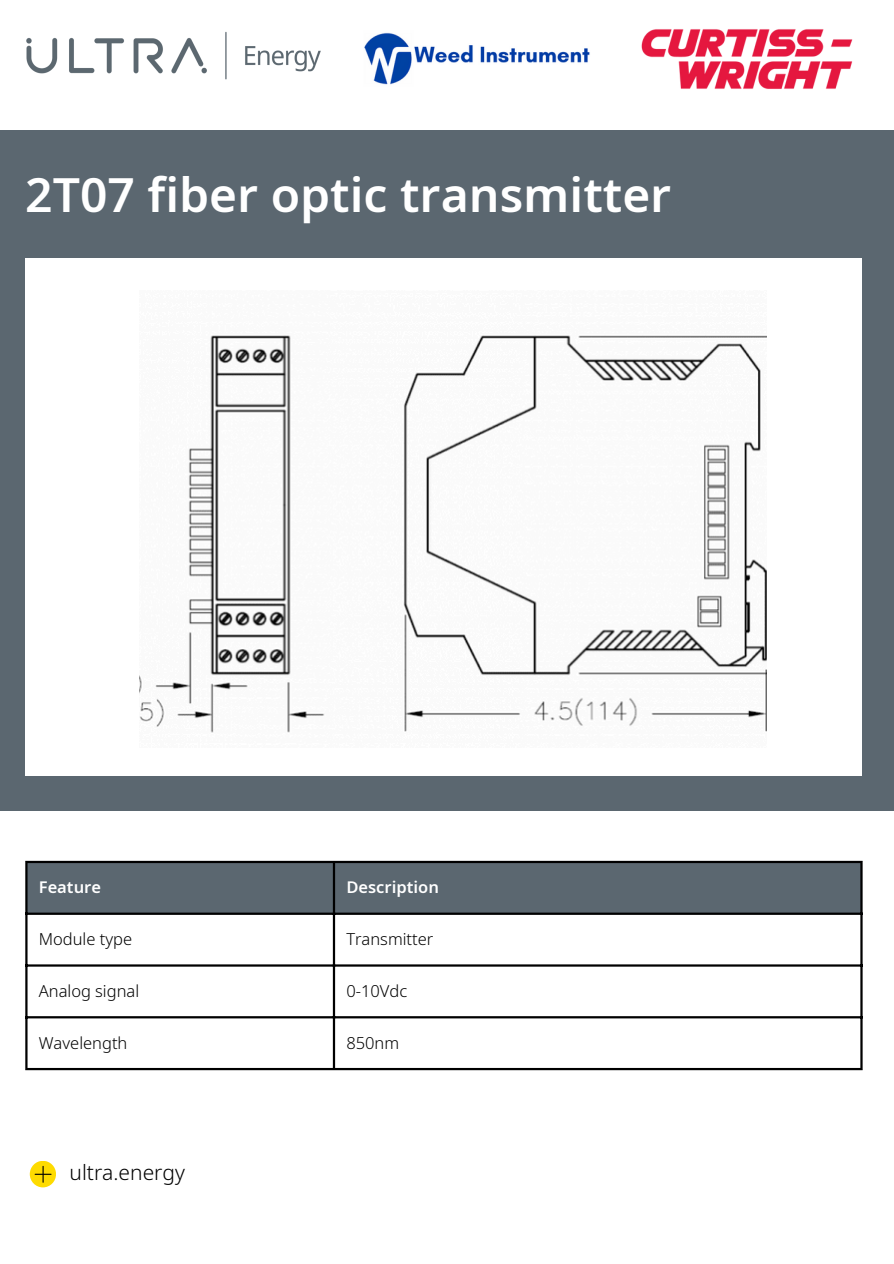
<style>
.page{position:relative;width:894px;height:1264px;background:#fff}
.page>*{position:absolute;margin:0;border:0;box-sizing:border-box;transform-origin:0 0}
.t1{font:600 48px "Noto Sans";color:#fff}
.t2{font:300 21px "Noto Sans";color:#000}
.t3{font:300 16.5px "Noto Sans";color:#000}
.t4{font:600 16.5px "Noto Sans";color:#fff}
</style>
<div class="page">
<svg style="left:30px;top:1160px;width:26px;height:27px"></svg>
<svg style="left:35px;top:1165px;width:17px;height:17px"></svg>
<div style="left:0;top:130px;width:893px;height:681px;background:#5b6770"></div>
<div style="left:25px;top:259px;width:836px;height:516px;background:#fff"></div>
<img style="left:139px;top:335px;width:627px;height:398px">
<div style="left:28px;top:863px;width:832px;height:49px;background:#5b6770"></div>
<hr style="left:25px;top:863px;width:3px;height:204px;background:#000">
<hr style="left:333px;top:863px;width:2px;height:204px;background:#000">
<hr style="left:860px;top:863px;width:2px;height:204px;background:#000">
<hr style="left:25px;top:860px;width:837px;height:3px;background:#000">
<hr style="left:25px;top:912px;width:837px;height:2px;background:#000">
<hr style="left:25px;top:964px;width:837px;height:2px;background:#000">
<hr style="left:25px;top:1016px;width:837px;height:2px;background:#000">
<hr style="left:25px;top:1067px;width:837px;height:3px;background:#000">
<img style="left:26px;top:32px;width:295px;height:47px">
<img style="left:364px;top:32px;width:226px;height:53px">
<img style="left:641px;top:29px;width:212px;height:60px">
<p class="t1" style="left:25px;top:160px;width:647px">2T07 fiber optic transmitter</p>
<p class="t4" style="left:39px;top:875px;width:64px">Feature</p>
<h1 class="t4" style="left:346px;top:875px;width:94px">Description</h1>
<p class="t3" style="left:39px;top:927px;width:95px">Module type</p>
<p class="t3" style="left:346px;top:927px;width:88px">Transmitter</p>
<p class="t3" style="left:39px;top:979px;width:102px">Analog signal</p>
<p class="t3" style="left:346px;top:979px;width:62px">0-10Vdc</p>
<p class="t3" style="left:39px;top:1031px;width:90px">Wavelength</p>
<p class="t3" style="left:346px;top:1031px;width:54px">850nm</p>
<p class="t2" style="left:69px;top:1157px;width:117px">ultra.energy</p>
</div>
